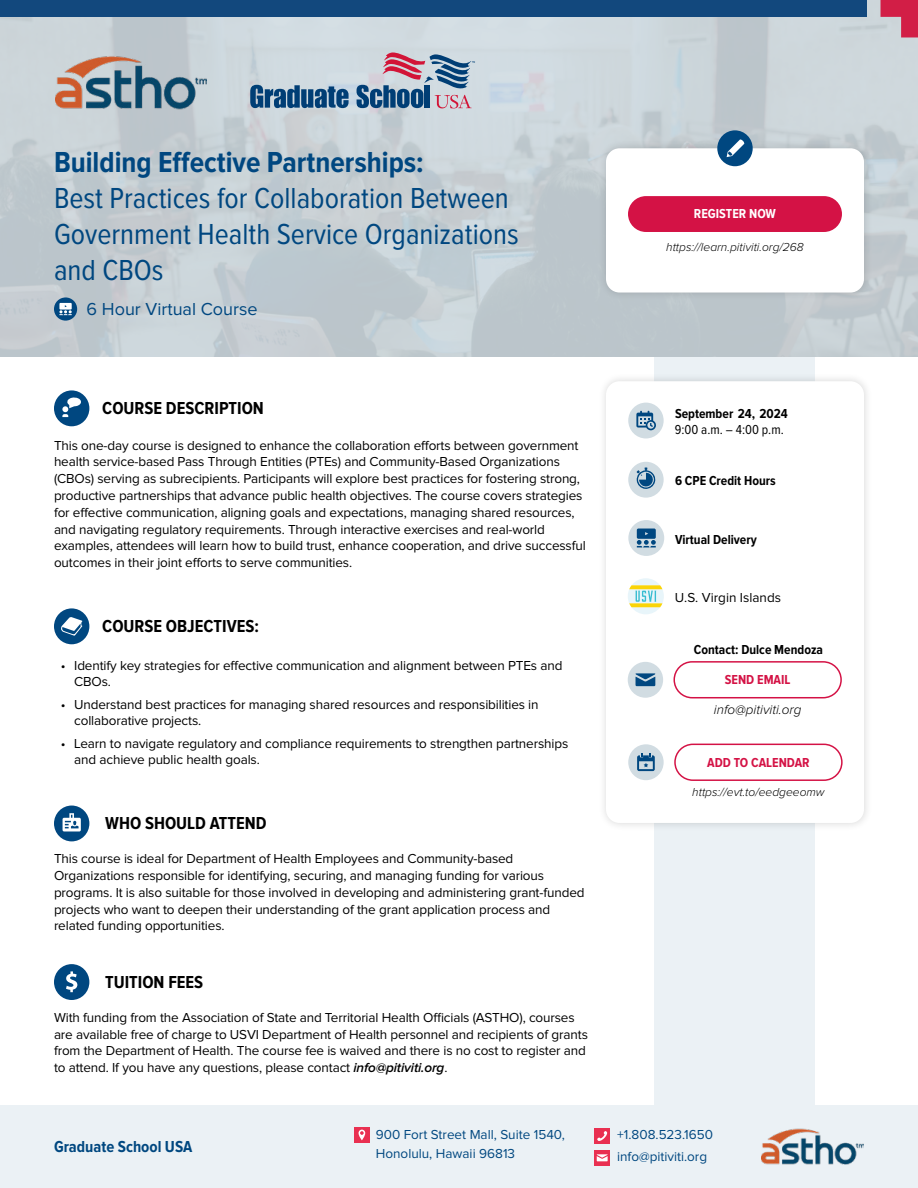
<style>
.page{position:relative;width:918px;height:1188px;background:#fff}
.page>*{position:absolute;margin:0;border:0;box-sizing:border-box;transform-origin:0 0}
.t1{font:30px/36px "Proxima Nova Cond";color:#004780}
.t2{font:700 30px "Proxima Nova Cond";color:#004780}
.t3{font:700 18px "Proxima Nova Cond";color:#000}
.t4{font:18px "Proxima Nova";color:#004780}
.t5{font:700 16.5px "Proxima Nova Cond";color:#004780}
.t6{font:13.5px/16.8px "Proxima Nova";letter-spacing:-.01em;color:#000}
.t7{font:13.5px/22.2px "Proxima Nova";color:#004780}
.t8{font:700 13.5px "Proxima Nova Cond";color:#000}
.t9{font:700 13.5px "Proxima Nova Cond";color:#d41245}
.t10{font:italic 300 13.5px "Proxima Nova";color:#000}
.t11{font:13.5px "Proxima Nova Cond";color:#000}
.t12{font:700 13.5px "Proxima Nova Cond";color:#fff}
.t13{font:italic 300 12px "Proxima Nova";color:#000}
.s1{font-weight:600;font-style:italic}
</style>
<div class="page">
<div style="left:655px;top:0;width:160px;height:1111px;background:#ebf1f5"></div>
<svg style="left:0;top:0;width:918px;height:356px;background:#c6cfd4"></svg>
<div style="left:54px;top:608px;width:35px;height:36px;background:#004780;border-radius:50%"></div>
<div style="left:597px;top:373px;width:276px;height:459px;background:#000;opacity:.15"></div>
<div style="left:606px;top:381px;width:258px;height:442px;background:#fff;border-radius:14px"></div>
<div style="left:597px;top:140px;width:276px;height:161px;background:#000;opacity:.15"></div>
<div style="left:606px;top:148px;width:258px;height:145px;background:#fff;border-radius:14px"></div>
<div style="left:628px;top:403px;width:36px;height:35px;background:#d1dce2;border-radius:50%"></div>
<div style="left:628px;top:462px;width:36px;height:36px;background:#d1dce2;border-radius:50%"></div>
<svg style="left:636px;top:411px;width:20px;height:20px"></svg>
<svg style="left:636px;top:468px;width:20px;height:21px"></svg>
<div style="left:628px;top:744px;width:36px;height:36px;background:#d1dce2;border-radius:50%"></div>
<svg style="left:637px;top:753px;width:18px;height:18px"></svg>
<div style="left:717px;top:130px;width:36px;height:36px;background:#004780;border-radius:50%"></div>
<svg style="left:727px;top:139px;width:18px;height:18px"></svg>
<div style="left:0;top:1106px;width:918px;height:82px;background:#ebf1f5"></div>
<div style="left:594px;top:1128px;width:16px;height:16px;background:#e93051"></div>
<svg style="left:597px;top:1131px;width:11px;height:10px"></svg>
<div style="left:354px;top:1127px;width:16px;height:16px;background:#e93051"></div>
<svg style="left:359px;top:1130px;width:6px;height:10px"></svg>
<div style="left:594px;top:1150px;width:16px;height:16px;background:#e93051"></div>
<svg style="left:597px;top:1154px;width:11px;height:7px"></svg>
<svg style="left:61px;top:617px;width:21px;height:19px"></svg>
<div style="left:54px;top:390px;width:35px;height:36px;background:#004780;border-radius:50%"></div>
<svg style="left:62px;top:397px;width:19px;height:20px"></svg>
<div style="left:0;top:0;width:867px;height:17px;background:#12487d"></div>
<svg style="left:881px;top:0;width:37px;height:37px"></svg>
<div style="left:674px;top:744px;width:169px;height:37px;border:2px solid #d41245;border-radius:18px"></div>
<div style="left:628px;top:662px;width:35px;height:36px;background:#d1dce2;border-radius:50%"></div>
<svg style="left:635px;top:673px;width:21px;height:13px"></svg>
<div style="left:673px;top:661px;width:169px;height:37px;border:2px solid #d41245;border-radius:18px"></div>
<div style="left:628px;top:196px;width:214px;height:36px;background:#d41245;border-radius:18px"></div>
<svg style="left:628px;top:520px;width:36px;height:36px"></svg>
<div style="left:54px;top:806px;width:35px;height:35px;background:#004780;border-radius:50%"></div>
<svg style="left:63px;top:813px;width:18px;height:18px"></svg>
<img style="left:762px;top:1128px;width:102px;height:37px">
<div style="left:54px;top:964px;width:35px;height:36px;background:#004780;border-radius:50%"></div>
<svg style="left:66px;top:971px;width:11px;height:21px"></svg>
<svg style="left:250px;top:85px;width:99px;height:23px;background:#48749a"></svg>
<svg style="left:357px;top:51px;width:118px;height:57px;background:#9a9fb4"></svg>
<img style="left:56px;top:56px;width:150px;height:54px">
<svg style="left:54px;top:297px;width:23px;height:24px"></svg>
<svg style="left:628px;top:578px;width:36px;height:36px"></svg>
<h1 class="t2" style="left:54px;top:149px;width:371px">Building Effective Partnerships:</h1>
<h1 class="t1" style="left:54px;top:182px;width:466px">Best Practices for Collaboration Between<br>Government Health Service Organizations and CBOs</h1>
<h2 class="t4" style="left:87px;top:296px;width:173px">6 Hour Virtual Course</h2>
<h2 class="t3" style="left:102px;top:400px;width:163px">COURSE DESCRIPTION</h2>
<p class="t6" style="left:54px;top:437px;width:533px">This one-day course is designed to enhance the collaboration efforts between government health service-based Pass Through Entities (PTEs) and Community-Based Organizations (CBOs) serving as subrecipients. Participants will explore best practices for fostering strong, productive partnerships that advance public health objectives. The course covers strategies for effective communication, aligning goals and expectations, managing shared resources, and navigating regulatory requirements. Through interactive exercises and real-world examples, attendees will learn how to build trust, enhance cooperation, and drive successful outcomes in their joint efforts to serve communities.</p>
<h2 class="t3" style="left:102px;top:618px;width:158px">COURSE OBJECTIVES:</h2>
<p class="t6" style="left:74px;top:658px;width:490px;line-height:16.2px;text-indent:-14px">• Identify key strategies for effective communication and alignment between PTEs and<br>CBOs.</p>
<p class="t6" style="left:74px;top:697px;width:466px;line-height:16.2px;text-indent:-14px">• Understand best practices for managing shared resources and responsibilities in collaborative projects.</p>
<p class="t6" style="left:74px;top:736px;width:496px;line-height:16.2px;text-indent:-14px">• Learn to navigate regulatory and compliance requirements to strengthen partnerships and achieve public health goals.</p>
<h2 class="t3" style="left:105px;top:815px;width:163px">WHO SHOULD ATTEND</h2>
<p class="t6" style="left:54px;top:851px;width:532px">This course is ideal for Department of Health Employees and Community-based Organizations responsible for identifying, securing, and managing funding for various programs. It is also suitable for those involved in developing and administering grant-funded projects who want to deepen their understanding of the grant application process and related funding opportunities.</p>
<h2 class="t3" style="left:105px;top:973px;width:100px">TUITION FEES</h2>
<p class="t6" style="left:54px;top:1009px;width:535px">With funding from the Association of State and Territorial Health Officials (ASTHO), courses are available free of charge to USVI Department of Health personnel and recipients of grants from the Department of Health. The course fee is waived and there is no cost to register and to attend. If you have any questions, please contact <span class="s1">info@pitiviti.org</span>.</p>
<p class="t12" style="left:694px;top:208px;width:84px">REGISTER NOW</p>
<p class="t13" style="left:666px;top:241px;width:139px">https://learn.pitiviti.org/268</p>
<p class="t8" style="left:675px;top:407px;width:114px">September 24, 2024</p>
<p class="t11" style="left:675px;top:420px;width:111px">9:00 a.m. – 4:00 p.m.</p>
<p class="t8" style="left:675px;top:471px;width:102px">6 CPE Credit Hours</p>
<p class="t8" style="left:675px;top:533px;width:83px">Virtual Delivery</p>
<p class="t6" style="left:675px;top:589px;width:108px">U.S. Virgin Islands</p>
<p class="t8" style="left:694px;top:643px;width:131px">Contact: Dulce Mendoza</p>
<p class="t9" style="left:725px;top:673px;width:67px">SEND EMAIL</p>
<p class="t10" style="left:714px;top:704px;width:89px">info@pitiviti.org</p>
<p class="t9" style="left:707px;top:756px;width:104px">ADD TO CALENDAR</p>
<p class="t13" style="left:692px;top:787px;width:134px">https://evt.to/eedgeeomw</p>
<p class="t7" style="left:376px;top:1125px;width:191px;line-height:19.2px">900 Fort Street Mall, Suite 1540,<br>Honolulu, Hawaii 96813</p>
<p class="t5" style="left:54px;top:1139px;width:140px">Graduate School USA</p>
<p class="t7" style="left:617px;top:1124px;width:97px">+1.808.523.1650 info@pitiviti.org</p>
</div>
